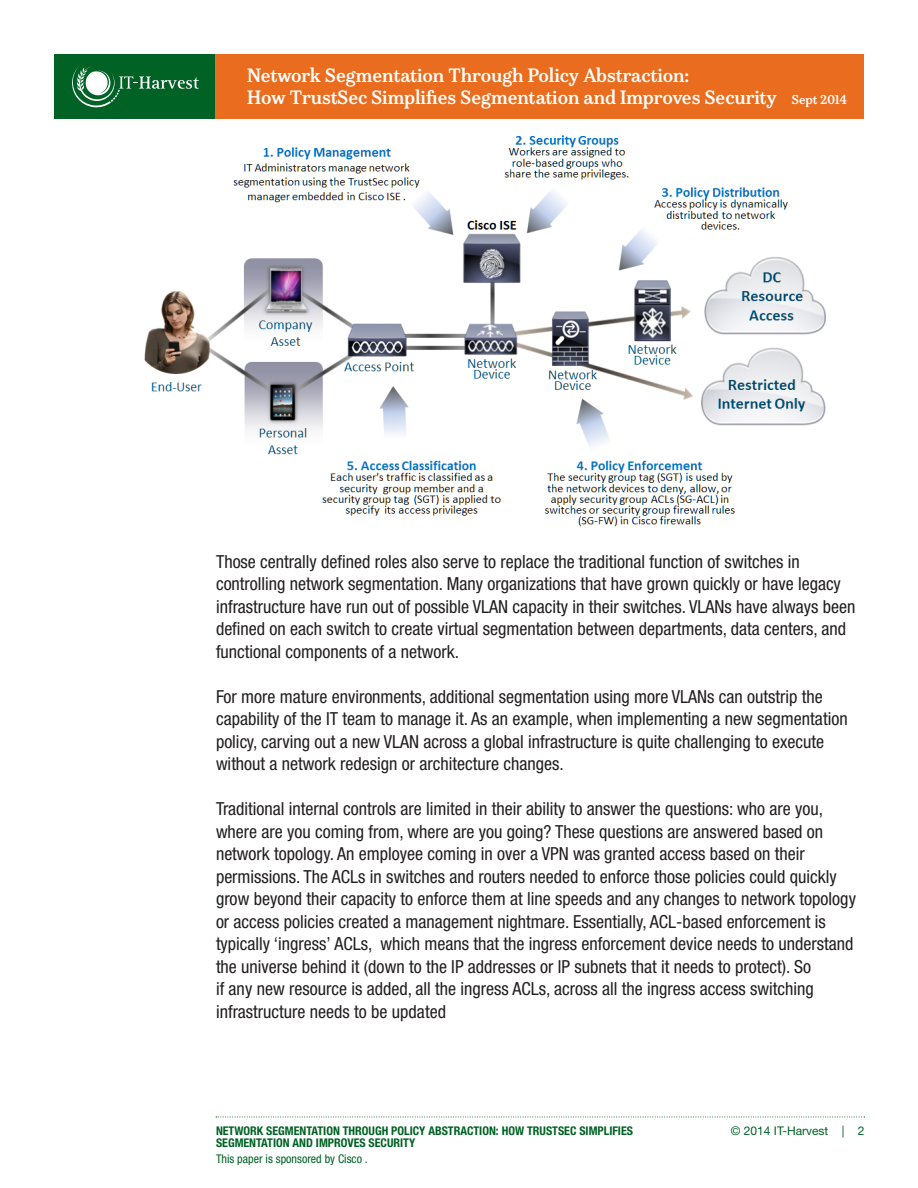
<style>
.page{position:relative;width:918px;height:1188px;background:#fff}
.page>*{position:absolute;margin:0;border:0;box-sizing:border-box;transform-origin:0 0}
.t1{font:condensed 18px/22.5px "Helvetica Neue LT Std";color:#231f20}
.t2{font:700 18px/22.5px "Durant";letter-spacing:-.005em;color:#fff}
.t3{font:700 condensed 12px "Helvetica Neue LT Std";color:#006224}
.t4{font:condensed 12px "Helvetica Neue LT Std";color:#006224}
.t5{font:12px "Helvetica Neue LT Std";color:#006224}
.s1{font-size:12px}
</style>
<div class="page">
<div style="left:54px;top:54px;width:162px;height:65px;background:#006224"></div>
<svg style="left:216px;top:1117px;width:649px;height:1px"></svg>
<div style="left:216px;top:54px;width:648px;height:65px;background:#ea6d1f"></div>
<svg style="left:72px;top:66px;width:127px;height:42px"></svg>
<img style="left:144px;top:135px;width:682px;height:392px">
<p class="t2" style="left:247px;top:64px;width:601px">Network Segmentation Through Policy Abstraction:<br>How TrustSec Simplifies Segmentation and Improves Security <span class="s1">Sept 2014</span></p>
<p class="t1" style="left:216px;top:550px;width:641px">Those centrally defined roles also serve to replace the traditional function of switches in controlling network segmentation. Many organizations that have grown quickly or have legacy infrastructure have run out of possible VLAN capacity in their switches. VLANs have always been defined on each switch to create virtual segmentation between departments, data centers, and functional components of a network.</p>
<p class="t1" style="left:216px;top:685px;width:633px">For more mature environments, additional segmentation using more VLANs can outstrip the capability of the IT team to manage it. As an example, when implementing a new segmentation policy, carving out a new VLAN across a global infrastructure is quite challenging to execute without a network redesign or architecture changes.</p>
<p class="t1" style="left:216px;top:798px;width:641px">Traditional internal controls are limited in their ability to answer the questions: who are you, where are you coming from, where are you going? These questions are answered based on network topology. An employee coming in over a VPN was granted access based on their permissions. The ACLs in switches and routers needed to enforce those policies could quickly grow beyond their capacity to enforce them at line speeds and any changes to network topology or access policies created a management nightmare. Essentially, ACL-based enforcement is typically ‘ingress’ ACLs, which means that the ingress enforcement device needs to understand the universe behind it (down to the IP addresses or IP subnets that it needs to protect). So<br>if any new resource is added, all the ingress ACLs, across all the ingress access switching infrastructure needs to be updated</p>
<p class="t3" style="left:216px;top:1123px;width:419px">NETWORK SEGMENTATION THROUGH POLICY ABSTRACTION: HOW TRUSTSEC SIMPLIFIES</p>
<p class="t5" style="left:731px;top:1123px;width:135px">© 2014 IT-Harvest | 2</p>
<p class="t3" style="left:216px;top:1136px;width:201px">SEGMENTATION AND IMPROVES SECURITY</p>
<p class="t4" style="left:216px;top:1151px;width:153px">This paper is sponsored by Cisco .</p>
</div>
